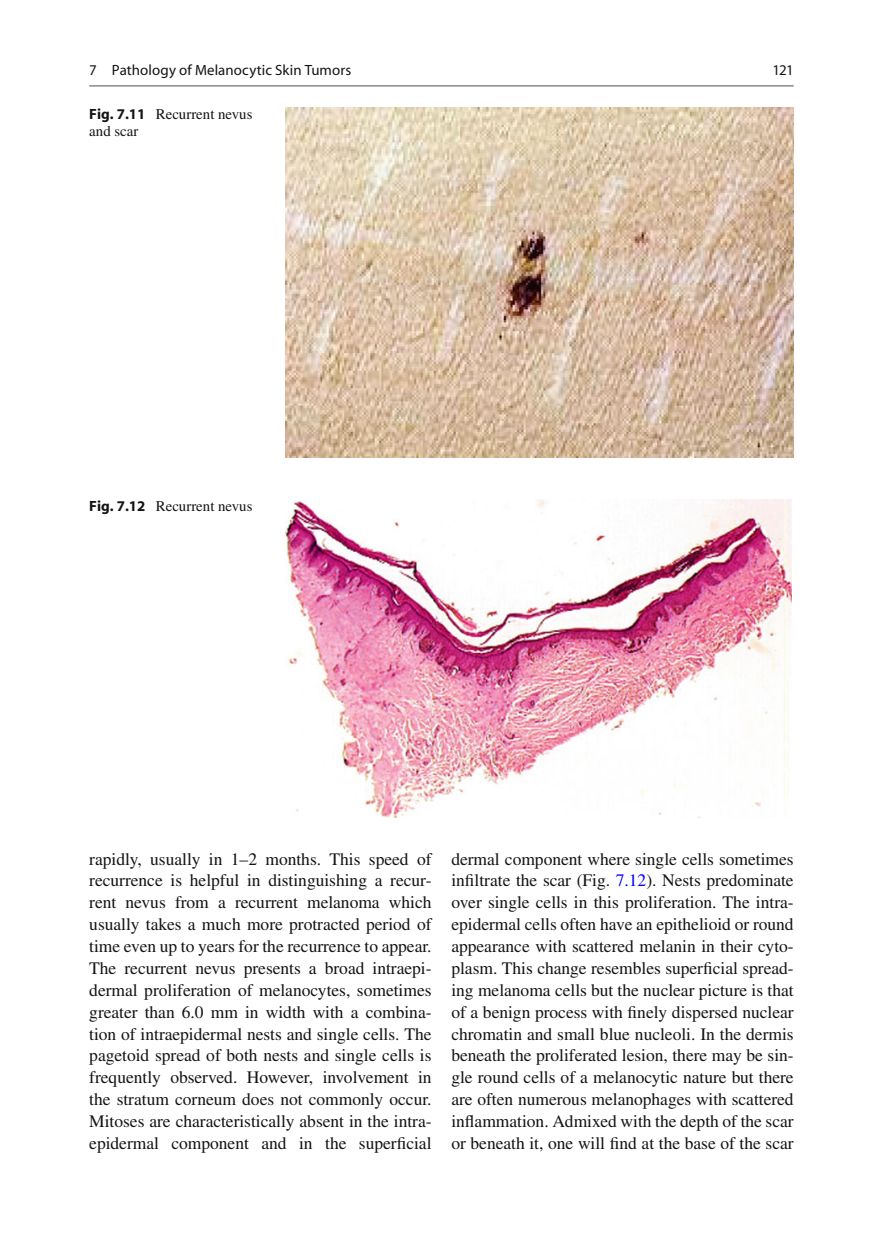
<style>
.page{position:relative;width:883px;height:1260px;background:#fff}
.page>*{position:absolute;margin:0;border:0;box-sizing:border-box;transform-origin:0 0}
.t1{font:17.5px/21.9px "Times";color:#131413;text-align:justify}
.t2{font:14.88px/17.5px "Times";color:#131413}
.t3{font:14.88px "Myriad";letter-spacing:.01em;color:#131413}
.s1{font-family:"Myriad";font-weight:700}
.s2{color:#00f}
</style>
<div class="page">
<hr style="left:89px;top:85px;width:705px;height:2px;background:#989898">
<img style="left:285px;top:107px;width:509px;height:351px">
<img style="left:285px;top:500px;width:506px;height:318px">
<p class="t3" style="left:89px;top:64px;width:264px">7 Pathology of Melanocytic Skin Tumors</p>
<p class="t3" style="left:772px;top:64px;width:23px">121</p>
<p class="t2" style="left:89px;top:106px;width:165px"><span class="s1">Fig. 7.11</span> Recurrent nevus and scar</p>
<p class="t2" style="left:89px;top:499px;width:165px"><span class="s1">Fig. 7.12</span> Recurrent nevus</p>
<p class="t1" style="left:89px;top:849px;width:344px">rapidly, usually in 1–2 months. This speed of recurrence is helpful in distinguishing a recur&shy;rent nevus from a recurrent melanoma which usually takes a much more protracted period of time even up to years for the recurrence to appear.<br>The recurrent nevus presents a broad intraepi&shy;dermal proliferation of melanocytes, sometimes greater than 6.0 mm in width with a combina&shy;tion of intraepidermal nests and single cells. The pagetoid spread of both nests and single cells is frequently observed. However, involvement in the stratum corneum does not commonly occur.<br>Mitoses are characteristically absent in the intra&shy;epidermal component and in the super fi cial</p>
<p class="t1" style="left:451px;top:849px;width:344px">dermal component where single cells sometimes in fi ltrate the scar (Fig. <span class="s2">7.12</span> ). Nests predominate over single cells in this proliferation. The intra&shy;epidermal cells often have an epithelioid or round appearance with scattered melanin in their cyto&shy;plasm. This change resembles super fi cial spread&shy;ing melanoma cells but the nuclear picture is that of a benign process with fi nely dispersed nuclear chromatin and small blue nucleoli. In the dermis beneath the proliferated lesion, there may be sin&shy;gle round cells of a melanocytic nature but there are often numerous melanophages with scattered in fl ammation. Admixed with the depth of the scar or beneath it, one will fi nd at the base of the scar</p>
</div>
